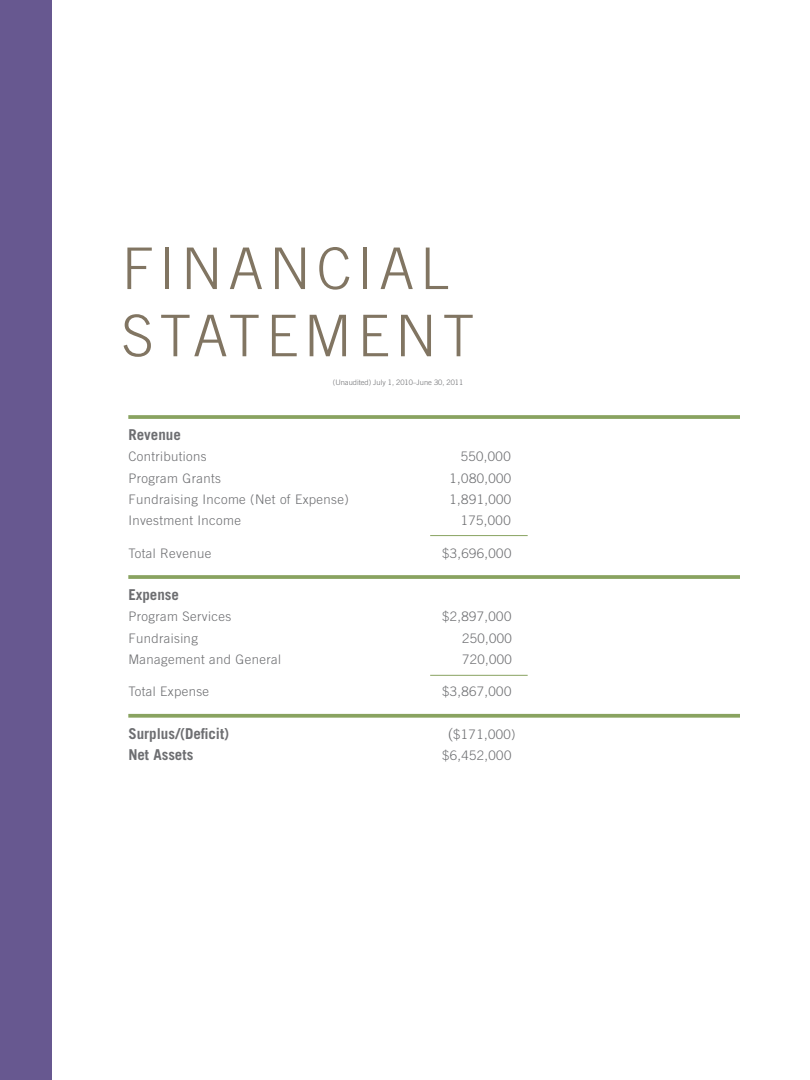
<style>
.page{position:relative;width:810px;height:1080px;background:#fff}
.page>*{position:absolute;margin:0;border:0;box-sizing:border-box;transform-origin:0 0}
.t1{font:300 57.5px/67.2px "Trade Gothic";letter-spacing:.1em;color:#817562}
.t2{font:700 15px "Trade Gothic";color:#6d6e71}
.t3{font:300 13.12px "Trade Gothic";letter-spacing:.03em;color:#6d6e71}
.t4{font:300 7.5px "Trade Gothic";color:#6d6e71}
.s1{font-family:"Adobe Caslon";font-weight:400;font-size:15px}
</style>
<div class="page">
<div style="left:0;top:0;width:51px;height:1080px;background:#675890"></div>
<svg style="left:128px;top:415px;width:612px;height:4px;background:#90a869"></svg>
<svg style="left:128px;top:575px;width:612px;height:4px;background:#90a869"></svg>
<svg style="left:128px;top:714px;width:612px;height:4px;background:#93ab6d"></svg>
<hr style="left:430px;top:535px;width:98px;height:1px;background:#89a360">
<hr style="left:430px;top:675px;width:98px;height:1px;background:#89a360">
<h1 class="t1" style="left:122px;top:234px;width:31px">fin</h1>
<h1 class="t1" style="left:228px;top:234px;width:73px">anci</h1>
<h1 class="t1" style="left:122px;top:234px;width:329px;text-indent:257px">al statement</h1>
<p class="t4" style="left:333px;top:378px;width:132px">(U naudited) July 1, 2010–June 30, 2011</p>
<p class="t2" style="left:128px;top:426px;width:54px">Revenue</p>
<p class="t3" style="left:128px;top:449px;width:80px">Contributions</p>
<p class="t3" style="left:461px;top:449px;width:51px">550,000</p>
<p class="t3" style="left:128px;top:470px;width:94px">Program Grants</p>
<p class="t3" style="left:450px;top:470px;width:63px">1,080,000</p>
<p class="t3" style="left:128px;top:491px;width:222px">Fundraising Income (Net of Expense)</p>
<p class="t3" style="left:450px;top:491px;width:63px">1,891,000</p>
<p class="t3" style="left:128px;top:513px;width:114px">Investment Income</p>
<p class="t3" style="left:461px;top:513px;width:51px">175,000</p>
<p class="t3" style="left:128px;top:545px;width:85px">Total Revenue</p>
<p class="t3" style="left:442px;top:545px;width:71px">$3,696,000</p>
<p class="t2" style="left:128px;top:586px;width:52px">Expense</p>
<p class="t3" style="left:128px;top:609px;width:104px">Program Services</p>
<p class="t3" style="left:442px;top:609px;width:71px">$2,897,000</p>
<p class="t3" style="left:128px;top:630px;width:71px">Fundraising</p>
<p class="t3" style="left:462px;top:630px;width:51px">250,000</p>
<p class="t3" style="left:128px;top:651px;width:154px">Management and General</p>
<p class="t3" style="left:462px;top:651px;width:51px">720,000</p>
<p class="t3" style="left:128px;top:684px;width:82px">Total Expense</p>
<p class="t3" style="left:442px;top:684px;width:71px">$3,867,000</p>
<p class="t2" style="left:128px;top:724px;width:102px">Surplus/(Deficit)</p>
<p class="t3" style="left:448px;top:726px;width:69px"><span class="s1">(</span>$171,000)</p>
<p class="t2" style="left:128px;top:746px;width:66px">Net Assets</p>
<p class="t3" style="left:442px;top:748px;width:71px">$6,452,000</p>
</div>
